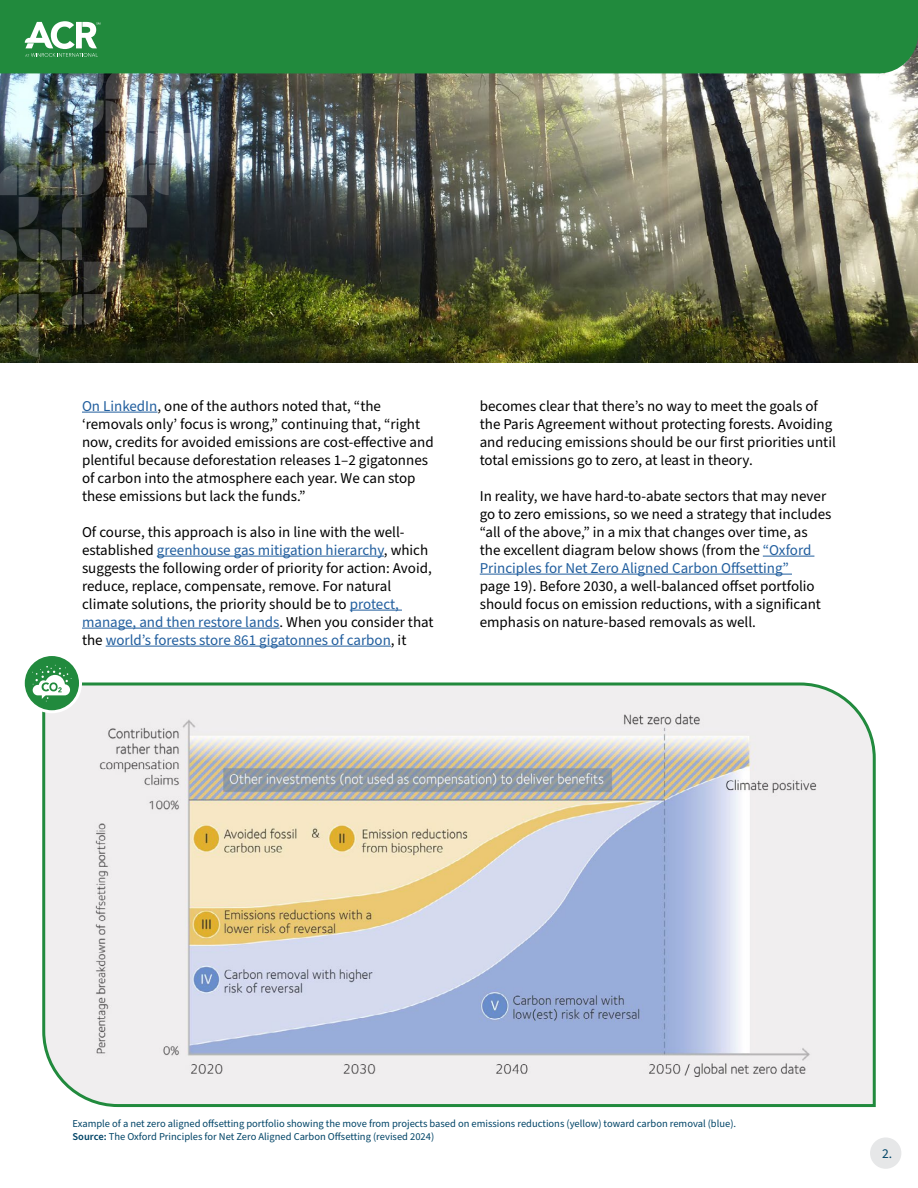
<style>
.page{position:relative;width:918px;height:1188px;background:#fff}
.page>*{position:absolute;margin:0;border:0;box-sizing:border-box;transform-origin:0 0}
.t1{font:15px/18px "Source Sans Pro";color:#000}
.t2{font:13.5px "Source Sans Pro";color:#004467}
.t3{font:10.5px/12.6px "Source Sans Pro";color:#004467}
.s1{color:#215e9e}
.s2{font-weight:600}
</style>
<div class="page">
<img style="left:0;top:73px;width:918px;height:290px">
<svg style="left:42px;top:682px;width:834px;height:426px;background:#dfe6e0"></svg>
<hr style="left:82px;top:412px;width:75px;height:1px;background:#215e9e">
<hr style="left:157px;top:556px;width:227px;height:1px;background:#215e9e">
<hr style="left:350px;top:610px;width:52px;height:1px;background:#215e9e">
<hr style="left:82px;top:628px;width:198px;height:1px;background:#215e9e">
<hr style="left:106px;top:646px;width:285px;height:1px;background:#215e9e">
<hr style="left:763px;top:556px;width:51px;height:1px;background:#215e9e">
<hr style="left:480px;top:574px;width:312px;height:1px;background:#215e9e">
<img style="left:90px;top:711px;width:738px;height:366px">
<svg style="left:23px;top:655px;width:58px;height:57px"></svg>
<div style="left:22px;top:653px;width:60px;height:60px;border:3px solid #fff;border-radius:50%"></div>
<svg style="left:32px;top:665px;width:40px;height:37px"></svg>
<img style="left:0;top:73px;width:190px;height:284px">
<div style="left:0;top:0;width:918px;height:73px;background:#218a3d"></div>
<svg style="left:25px;top:21px;width:75px;height:36px"></svg>
<div style="left:870px;top:1137px;width:31px;height:32px;background:#e6e7e8;border-radius:50%"></div>
<p class="t1" style="left:82px;top:397px;width:353px"><span class="s1">On LinkedIn</span>, one of the authors noted that, “the ‘removals only’ focus is wrong,” continuing that, “right now, credits for avoided emissions are cost-effective and plentiful because deforestation releases 1–2 gigatonnes of carbon into the atmosphere each year. We can stop these emissions but lack the funds.”</p>
<p class="t1" style="left:82px;top:523px;width:353px">Of course, this approach is also in line with the well&shy;established <span class="s1">greenhouse gas mitigation hierarchy</span>, which suggests the following order of priority for action: Avoid, reduce, replace, compensate, remove. For natural climate solutions, the priority should be to <span class="s1">protect, manage, and then restore lands</span>. When you consider that the <span class="s1">world’s forests store 861 gigatonnes of carbon</span>, it</p>
<p class="t1" style="left:480px;top:397px;width:358px">becomes clear that there’s no way to meet the goals of the Paris Agreement without protecting forests. Avoiding and reducing emissions should be our first priorities until total emissions go to zero, at least in theory.</p>
<p class="t1" style="left:480px;top:487px;width:353px">In reality, we have hard-to-abate sectors that may never go to zero emissions, so we need a strategy that includes “all of the above,” in a mix that changes over time, as the excellent diagram below shows (from the <span class="s1">“Oxford Principles for Net Zero Aligned Carbon Offsetting”</span></p>
<p class="t1" style="left:480px;top:577px;width:343px">page 19). Before 2030, a well-balanced offset portfolio should focus on emission reductions, with a significant emphasis on nature-based removals as well.</p>
<p class="t3" style="left:73px;top:1118px;width:665px">Example of a net zero aligned offsetting portfolio showing the move from projects based on emissions reductions (yellow) toward carbon removal (blue).<br><span class="s2">Source:</span> The Oxford Principles for Net Zero Aligned Carbon Offsetting (revised 2024)</p>
<p class="t2" style="left:882px;top:1144px;width:12px">2.</p>
</div>
